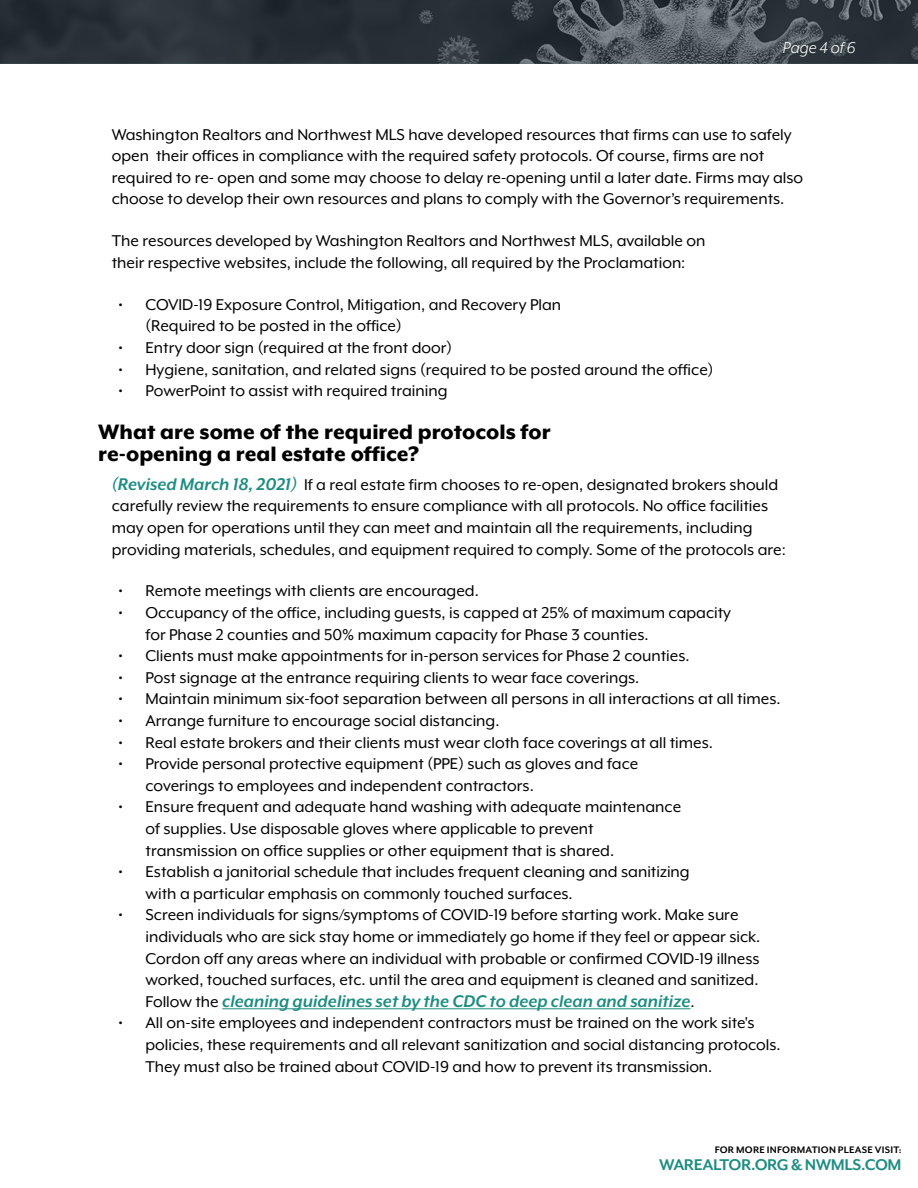
<style>
.page{position:relative;width:918px;height:1188px;background:#fff}
.page>*{position:absolute;margin:0;border:0;box-sizing:border-box;transform-origin:0 0}
.t1{font:800 24px/22.5px "Mr Eaves XL Mod OT";color:#000}
.t2{font:italic 700 19.5px "Mr Eaves XL Mod OT";color:#1e8d81}
.t3{font:18px/21.6px "Mr Eaves XL Mod OT";color:#000}
.t4{font:italic 18px "Mr Eaves XL Mod OT";color:#fff}
.t5{font:700 17.85px "Mr Eaves Mod OT";letter-spacing:-.03em;color:#1e8d81}
.t6{font:700 10.95px "Mr Eaves Mod OT";letter-spacing:.02em;color:#000}
.s1{font-weight:700;font-style:italic;font-size:19.5px;color:#1e8d81}
.s2{font-weight:400;font-style:normal;font-size:18px;color:#000}
</style>
<div class="page">
<img style="left:0;top:0;width:918px;height:64px">
<hr style="left:222px;top:1008px;width:468px;height:1px;background:#1e8d81">
<p class="t4" style="left:783px;top:39px;width:74px">Page 4 of 6</p>
<p class="t3" style="left:112px;top:123px;width:693px">Washington Realtors and Northwest MLS have developed resources that firms can use to safely open their offices in compliance with the required safety protocols. Of course, firms are not required to re- open and some may choose to delay re-opening until a later date. Firms may also choose to develop their own resources and plans to comply with the Governor’s requirements.</p>
<p class="t3" style="left:112px;top:230px;width:595px">The resources developed by Washington Realtors and Northwest MLS, available on their respective websites, include the following, all required by the Proclamation:</p>
<p class="t3" style="left:146px;top:294px;width:417px;text-indent:-27px">• COVID-19 Exposure Control, Mitigation, and Recovery Plan (Required to be posted in the office)</p>
<p class="t3" style="left:119px;top:337px;width:335px">• Entry door sign (required at the front door)</p>
<p class="t3" style="left:119px;top:358px;width:596px">• Hygiene, sanitation, and related signs (required to be posted around the office)</p>
<p class="t3" style="left:119px;top:380px;width:331px">• PowerPoint to assist with required training</p>
<h1 class="t1" style="left:98px;top:420px;width:454px">What are some of the required protocols for re-opening a real estate office?</h1>
<p class="t3" style="left:112px;top:474px;width:676px"><span class="s1">(Revised March 18, 2021)</span> If a real estate firm chooses to re-open, designated brokers should carefully review the requirements to ensure compliance with all protocols. No office facilities may open for operations until they can meet and maintain all the requirements, including providing materials, schedules, and equipment required to comply. Some of the protocols are:</p>
<p class="t3" style="left:119px;top:580px;width:362px">• Remote meetings with clients are encouraged.</p>
<p class="t3" style="left:146px;top:602px;width:587px;text-indent:-27px">• Occupancy of the office, including guests, is capped at 25% of maximum capacity for Phase 2 counties and 50% maximum capacity for Phase 3 counties.</p>
<p class="t3" style="left:119px;top:645px;width:573px">• Clients must make appointments for in-person services for Phase 2 counties.</p>
<p class="t3" style="left:119px;top:667px;width:522px">• Post signage at the entrance requiring clients to wear face coverings.</p>
<p class="t3" style="left:119px;top:688px;width:664px">• Maintain minimum six-foot separation between all persons in all interactions at all times.</p>
<p class="t3" style="left:119px;top:710px;width:383px">• Arrange furniture to encourage social distancing.</p>
<p class="t3" style="left:119px;top:731px;width:596px">• Real estate brokers and their clients must wear cloth face coverings at all times.</p>
<p class="t3" style="left:146px;top:753px;width:494px;text-indent:-27px">• Provide personal protective equipment (PPE) such as gloves and face coverings to employees and independent contractors.</p>
<p class="t3" style="left:146px;top:796px;width:537px;text-indent:-27px">• Ensure frequent and adequate hand washing with adequate maintenance of supplies. Use disposable gloves where applicable to prevent transmission on office supplies or other equipment that is shared.</p>
<p class="t3" style="left:146px;top:861px;width:546px;text-indent:-27px">• Establish a janitorial schedule that includes frequent cleaning and sanitizing with a particular emphasis on commonly touched surfaces.</p>
<p class="t3" style="left:146px;top:904px;width:616px;text-indent:-27px">• Screen individuals for signs/symptoms of COVID-19 before starting work. Make sure individuals who are sick stay home or immediately go home if they feel or appear sick.<br>Cordon off any areas where an individual with probable or confirmed COVID-19 illness worked, touched surfaces, etc. until the area and equipment is cleaned and sanitized.</p>
<p class="t2" style="left:146px;top:991px;width:551px"><span class="s2">Follow the</span> cleaning guidelines set by the CDC to deep clean and sanitize<span class="s2">.</span></p>
<p class="t3" style="left:146px;top:1012px;width:637px;text-indent:-27px">• All on-site employees and independent contractors must be trained on the work site's policies, these requirements and all relevant sanitization and social distancing protocols.<br>They must also be trained about COVID-19 and how to prevent its transmission.</p>
<p class="t6" style="left:715px;top:1144px;width:188px">FOR MORE INFORMATION PLEASE VISIT:</p>
<p class="t5" style="left:659px;top:1155px;width:244px">WAREALTOR.ORG &amp; NWMLS.COM</p>
</div>
